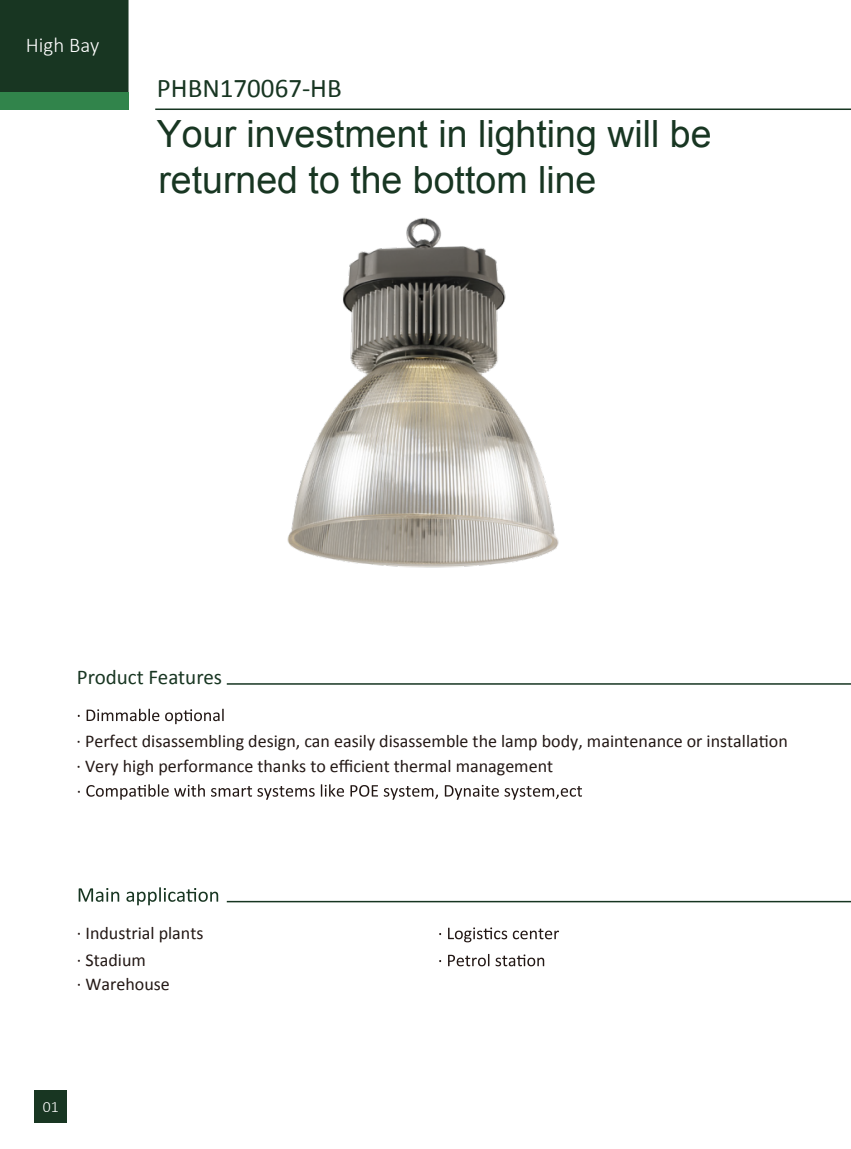
<style>
.page{position:relative;width:851px;height:1149px;background:#fff}
.page>*{position:absolute;margin:0;border:0;box-sizing:border-box;transform-origin:0 0}
.t1{font:37.5px "Arial";color:#183622}
.t2{font:27px "Calibri";color:#183622}
.t3{font:21px "Calibri";color:#183622}
.t4{font:300 21px "Calibri";color:#fff}
.t5{font:18px "Calibri";color:#231815}
.t6{font:300 15.75px "Calibri";color:#fff}
</style>
<div class="page">
<hr style="left:155px;top:108px;width:695px;height:2px;background:#163521">
<div style="left:0;top:0;width:128px;height:92px;background:#183622"></div>
<div style="left:0;top:92px;width:128px;height:17px;background:#31844b"></div>
<hr style="left:227px;top:683px;width:623px;height:1px;background:#163521">
<div style="left:34px;top:1090px;width:33px;height:32px;background:#183622"></div>
<svg style="left:86px;top:784px;width:496px;height:15px"></svg>
<hr style="left:227px;top:900px;width:623px;height:2px;background:#163521">
<svg style="left:79px;top:887px;width:139px;height:18px"></svg>
<svg style="left:439px;top:927px;width:120px;height:15px"></svg>
<svg style="left:439px;top:953px;width:105px;height:13px"></svg>
<svg style="left:78px;top:708px;width:146px;height:16px"></svg>
<img style="left:287px;top:218px;width:272px;height:350px">
<p class="t4" style="left:26px;top:32px;width:75px">High Bay</p>
<h2 class="t2" style="left:157px;top:71px;width:186px">PHBN170067-HB</h2>
<h1 class="t1" style="left:157px;top:109px;width:556px">Your investment in lighting will be</h1>
<h1 class="t1" style="left:158px;top:155px;width:439px">returned to the bottom line</h1>
<p class="t3" style="left:77px;top:663px;width:147px">Product Features</p>
<p class="t5" style="left:76px;top:729px;width:712px">· Perfect disassembling design, can easily disassemble the lamp body, maintenance or installation</p>
<p class="t5" style="left:76px;top:754px;width:478px">· Very high performance thanks to efficient thermal management</p>
<p class="t5" style="left:77px;top:779px;width:6px">·</p>
<p class="t5" style="left:77px;top:921px;width:128px">· Industrial plants</p>
<p class="t5" style="left:77px;top:972px;width:94px">· Warehouse</p>
<p class="t5" style="left:77px;top:948px;width:70px">· Stadium</p>
<p class="t6" style="left:43px;top:1096px;width:17px">01</p>
</div>
